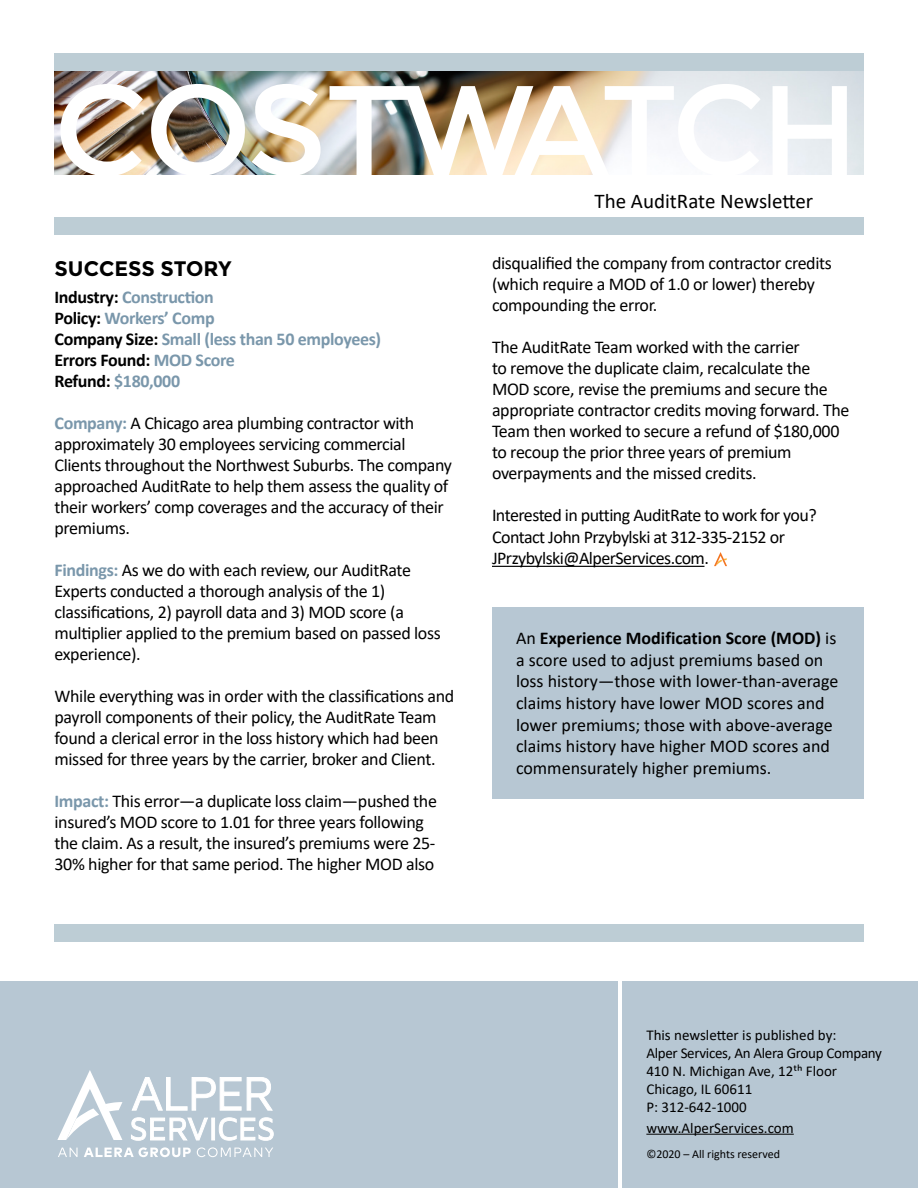
<style>
.page{position:relative;width:918px;height:1188px;background:#fff}
.page>*{position:absolute;margin:0;border:0;box-sizing:border-box;transform-origin:0 0}
.t1{font:21px "Calibri";color:#000}
.t2{font:700 21px "Montserrat";color:#000}
.t3{font:18px/21px "Calibri";letter-spacing:-.02em;color:#000}
.t4{font:18px/21.6px "Calibri";color:#000}
.t5{font:700 18px/21px "Calibri";letter-spacing:-.02em;color:#7a97ab}
.t6{font:15px/18px "Calibri";color:#000}
.t7{font:12px "Calibri";color:#000}
.s1{color:#000}
.s2{font-weight:700;color:#7a97ab}
.s3{font-weight:700}
</style>
<div class="page">
<div style="left:492px;top:608px;width:372px;height:191px;background:#b7c7d3"></div>
<hr style="left:492px;top:566px;width:212px;height:1px;background:#000">
<div style="left:54px;top:217px;width:810px;height:18px;background:#bdcdd5"></div>
<div style="left:54px;top:924px;width:810px;height:17px;background:#bdcdd5"></div>
<img style="left:54px;top:70px;width:810px;height:105px">
<div style="left:54px;top:53px;width:810px;height:17px;background:#bdcdd5"></div>
<img style="left:60px;top:84px;width:787px;height:91px">
<div style="left:622px;top:981px;width:296px;height:207px;background:#b7c7d3"></div>
<div style="left:0;top:981px;width:617px;height:207px;background:#b7c7d3"></div>
<hr style="left:646px;top:1134px;width:148px;height:1px;background:#000">
<svg style="left:714px;top:552px;width:13px;height:15px"></svg>
<svg style="left:132px;top:1077px;width:109px;height:34px"></svg>
<svg style="left:247px;top:1077px;width:26px;height:34px"></svg>
<svg style="left:131px;top:1117px;width:77px;height:24px"></svg>
<hr style="left:212px;top:1118px;width:3px;height:22px;background:#fff">
<svg style="left:219px;top:1117px;width:55px;height:24px"></svg>
<svg style="left:57px;top:1070px;width:65px;height:70px"></svg>
<svg style="left:58px;top:1148px;width:20px;height:9px"></svg>
<svg style="left:84px;top:1147px;width:107px;height:10px"></svg>
<svg style="left:197px;top:1147px;width:76px;height:10px"></svg>
<p class="t2" style="left:55px;top:256px;width:178px">SUCCESS STORY</p>
<p class="t5" style="left:55px;top:286px;width:328px"><span class="s1">Industry:</span> Construction<br><span class="s1">Policy:</span> Workers’ Comp<br><span class="s1">Company Size:</span> Small (less than 50 employees)<br><span class="s1">Errors Found:</span> MOD Score<br><span class="s1">Refund:</span> $180,000</p>
<p class="t3" style="left:55px;top:412px;width:399px"><span class="s2">Company:</span> A Chicago area plumbing contractor with approximately 30 employees servicing commercial Clients throughout the Northwest Suburbs. The company approached AuditRate to help them assess the quality of their workers’ comp coverages and the accuracy of their premiums.</p>
<p class="t3" style="left:55px;top:559px;width:388px"><span class="s2">Findings:</span> As we do with each review, our AuditRate Experts conducted a thorough analysis of the 1) classifications, 2) payroll data and 3) MOD score (a multiplier applied to the premium based on passed loss experience).</p>
<p class="t3" style="left:55px;top:685px;width:401px">While everything was in order with the classifications and payroll components of their policy, the AuditRate Team found a clerical error in the loss history which had been missed for three years by the carrier, broker and Client.</p>
<p class="t3" style="left:55px;top:790px;width:384px"><span class="s2">Impact:</span> This error—a duplicate loss claim—pushed the insured’s MOD score to 1.01 for three years following the claim. As a result, the insured’s premiums were 25- 30% higher for that same period. The higher MOD also</p>
<p class="t1" style="left:594px;top:187px;width:220px">The AuditRate Newsletter</p>
<p class="t3" style="left:492px;top:252px;width:341px">disqualified the company from contractor credits (which require a MOD of 1.0 or lower) thereby compounding the error.</p>
<p class="t3" style="left:492px;top:336px;width:359px">The AuditRate Team worked with the carrier<br>to remove the duplicate claim, recalculate the MOD score, revise the premiums and secure the appropriate contractor credits moving forward. The Team then worked to secure a refund of $180,000 to recoup the prior three years of premium overpayments and the missed credits.</p>
<p class="t3" style="left:492px;top:504px;width:326px;line-height:21.6px">Interested in putting AuditRate to work for you?<br>Contact John Przybylski at 312-335-2152 or<br>JPrzybylski@AlperServices.com.</p>
<p class="t4" style="left:516px;top:627px;width:324px">An <span class="s3">Experience Modification Score (MOD)</span> is a score used to adjust premiums based on loss history—those with lower-than-average claims history have lower MOD scores and lower premiums; those with above-average claims history have higher MOD scores and commensurately higher premiums.</p>
<p class="t6" style="left:646px;top:1025px;width:237px">This newsletter is published by:<br>Alper Services, An Alera Group Company<br>410 N. Michigan Ave, 12th Floor<br>Chicago, IL 60611<br>P: 312-642-1000</p>
<p class="t6" style="left:646px;top:1118px;width:149px">www.AlperServices.com</p>
<p class="t7" style="left:646px;top:1146px;width:135px">©2020 – All rights reserved</p>
</div>
